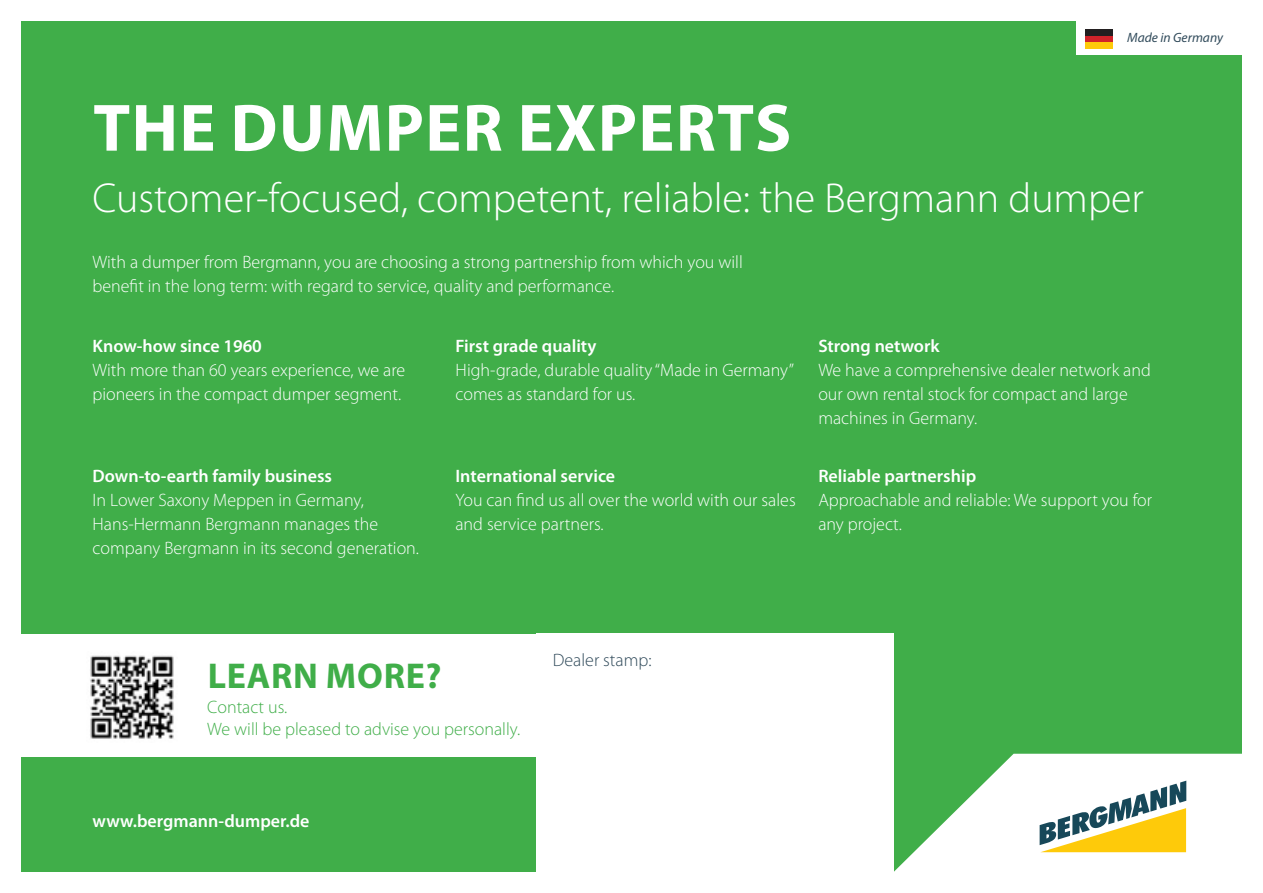
<style>
.page{position:relative;width:1263px;height:893px;background:#fff}
.page>*{position:absolute;margin:0;border:0;box-sizing:border-box;transform-origin:0 0}
.t1{font:700 67.5px "Myriad Pro";letter-spacing:.02em;color:#fff}
.t2{font:300 42px "Myriad Pro";color:#fff}
.t3{font:700 36px "Myriad Pro";letter-spacing:.02em;color:#40ae49}
.t4{font:300 18px/24px "Myriad Pro";color:#fff}
.t5{font:600 18px "Myriad Pro";color:#fff}
.t6{font:300 18px/21.6px "Myriad Pro";color:#40ae49}
.t7{font:300 18px "Myriad Pro";color:#304a5a}
.t8{font:italic 13.5px "Myriad Pro";color:#304a5a}
</style>
<div class="page">
<div style="left:21px;top:21px;width:1221px;height:851px;background:#40ae49"></div>
<svg style="left:893px;top:754px;width:349px;height:118px;fill:#fff"></svg>
<svg style="left:1040px;top:781px;width:146px;height:71px;background:#ccc790"></svg>
<div style="left:0;top:634px;width:893px;height:122px;background:#fff"></div>
<div style="left:536px;top:634px;width:357px;height:245px;background:#fff"></div>
<img style="left:90px;top:655px;width:84px;height:84px">
<div style="left:1076px;top:16px;width:170px;height:38px;background:#fff"></div>
<div style="left:1085px;top:29px;width:28px;height:7px;background:#231f20"></div>
<div style="left:1085px;top:36px;width:28px;height:7px;background:#d1232a"></div>
<div style="left:1085px;top:43px;width:28px;height:6px;background:#feca0a"></div>
<p class="t8" style="left:1127px;top:29px;width:97px">Made in Germany</p>
<h1 class="t1" style="left:93px;top:84px;width:700px">THE DUMPER EXPERTS</h1>
<h2 class="t2" style="left:93px;top:173px;width:1053px">Customer-focused, competent, reliable: the Bergmann dumper</h2>
<p class="t4" style="left:93px;top:249px;width:652px">With a dumper from Bergmann, you are choosing a strong partnership from which you will benefit in the long term: with regard to service, quality and performance.</p>
<p class="t5" style="left:93px;top:334px;width:171px">Know-how since 1960</p>
<p class="t4" style="left:93px;top:357px;width:314px">With more than 60 years experience, we are pioneers in the compact dumper segment.</p>
<p class="t5" style="left:93px;top:465px;width:241px">Down-to-earth family business</p>
<p class="t4" style="left:93px;top:488px;width:328px">In Lower Saxony Meppen in Germany,<br>Hans-Hermann Bergmann manages the company Bergmann in its second generation.</p>
<p class="t5" style="left:455px;top:334px;width:142px">First grade quality</p>
<p class="t4" style="left:455px;top:357px;width:340px">High-grade, durable quality “Made in Germany” comes as standard for us.</p>
<p class="t5" style="left:455px;top:465px;width:161px">International service</p>
<p class="t4" style="left:455px;top:488px;width:342px">You can find us all over the world with our sales and service partners.</p>
<p class="t5" style="left:818px;top:334px;width:123px">Strong network</p>
<p class="t4" style="left:818px;top:357px;width:334px">We have a comprehensive dealer network and our own rental stock for compact and large machines in Germany.</p>
<p class="t5" style="left:818px;top:465px;width:159px">Reliable partnership</p>
<p class="t4" style="left:818px;top:488px;width:335px">Approachable and reliable: We support you for any project.</p>
<h3 class="t3" style="left:208px;top:653px;width:235px">LEARN MORE?</h3>
<p class="t6" style="left:207px;top:696px;width:314px">Contact us.<br>We will be pleased to advise you personally.</p>
<p class="t5" style="left:93px;top:810px;width:218px">www.bergmann-dumper.de</p>
<p class="t7" style="left:553px;top:649px;width:100px">Dealer stamp:</p>
</div>
